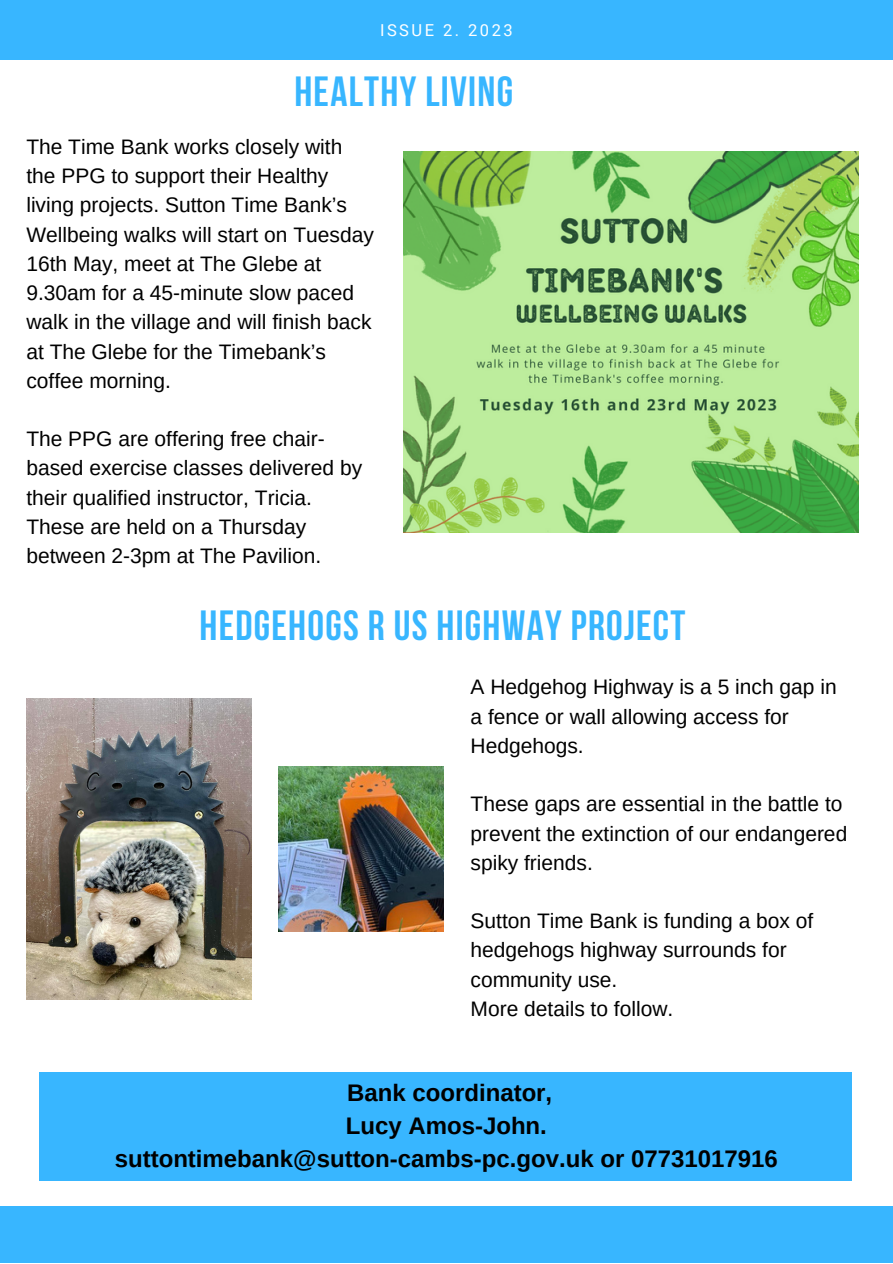
<style>
.page{position:relative;width:893px;height:1264px;background:#fff}
.page>*{position:absolute;margin:0;border:0;box-sizing:border-box;transform-origin:0 0}
.t1{font:700 42px "Bebas Neue";letter-spacing:.03em;color:#38b6ff}
.t2{font:700 24px/32.5px "Arimo";color:#000;text-align:center}
.t3{font:21px/29.2px "Arimo";color:#000}
.t4{font:16.5px "Roboto";letter-spacing:.15em;color:#fff}
</style>
<div class="page">
<div style="left:0;top:0;width:892px;height:60px;background:#38b6ff"></div>
<div style="left:0;top:1206px;width:892px;height:56px;background:#38b6ff"></div>
<div style="left:39px;top:1072px;width:813px;height:108px;background:#38b6ff"></div>
<img style="left:404px;top:151px;width:454px;height:381px">
<img style="left:26px;top:699px;width:225px;height:300px">
<img style="left:278px;top:766px;width:166px;height:165px">
<p class="t4" style="left:380px;top:20px;width:134px">ISSUE 2. 2023</p>
<h1 class="t1" style="left:294px;top:74px;width:220px">HEALTHY LIVING</h1>
<p class="t3" style="left:26px;top:132px;width:349px">The Time Bank works closely with the PPG to support their Healthy living projects. Sutton Time Bank’s<br>Wellbeing walks will start on Tuesday<br>16th May, meet at The Glebe at<br>9.30am for a 45-minute slow paced walk in the village and will finish back at The Glebe for the Timebank’s coffee morning.</p>
<p class="t3" style="left:26px;top:424px;width:337px">The PPG are offering free chair&shy;based exercise classes delivered by their qualified instructor, Tricia.<br>These are held on a Thursday between 2-3pm at The Pavilion.</p>
<h1 class="t1" style="left:199px;top:608px;width:487px">HEDGEHOGS R US HIGHWAY PROJECT</h1>
<p class="t3" style="left:470px;top:672px;width:368px">A Hedgehog Highway is a 5 inch gap in a fence or wall allowing access for<br>Hedgehogs.</p>
<p class="t3" style="left:470px;top:789px;width:378px">These gaps are essential in the battle to prevent the extinction of our endangered spiky friends.</p>
<p class="t3" style="left:470px;top:906px;width:344px">Sutton Time Bank is funding a box of hedgehogs highway surrounds for community use.<br>More details to follow.</p>
<p class="t2" style="left:115px;top:1076px;width:664px">Bank coordinator,<br>Lucy Amos-John. suttontimebank@sutton-cambs-pc.gov.uk or 07731017916</p>
</div>
